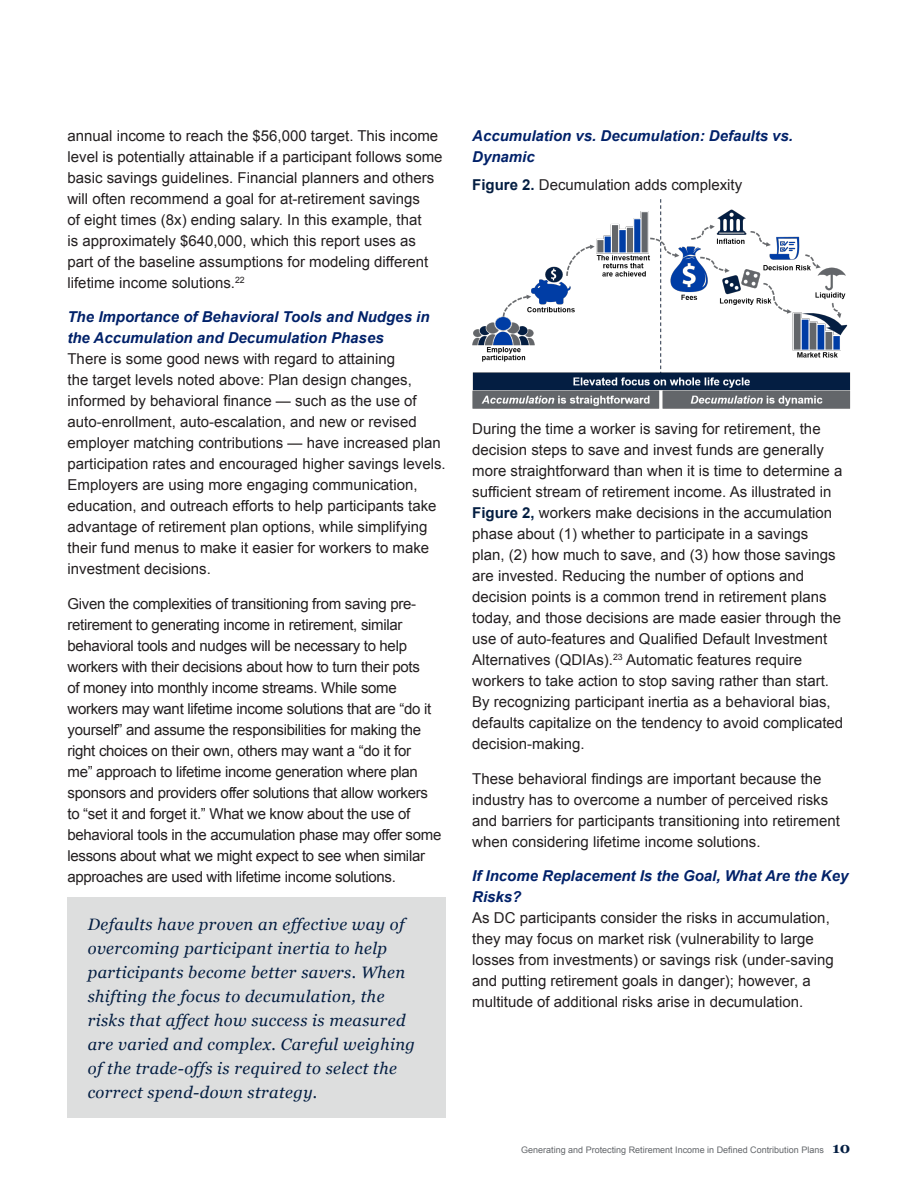
<style>
.page{position:relative;width:918px;height:1188px;background:#fff}
.page>*{position:absolute;margin:0;border:0;box-sizing:border-box;transform-origin:0 0}
.t1{font:italic 16.5px/24px "Georgia";letter-spacing:.025em;color:#041e42}
.t2{font:15px/21px "Arial";color:#231f20}
.t3{font:15px/21px "Arial";letter-spacing:-.02em;color:#231f20}
.t4{font:italic 700 15px/21px "Arial";color:#012169}
.t5{font:9px "Arial";color:#63666a}
.s1{font-weight:700;color:#041e42}
.s2{font-family:"Georgia";font-weight:700;font-size:15px;color:#041e42}
</style>
<div class="page">
<div style="left:68px;top:897px;width:378px;height:221px;background:#dddede"></div>
<img style="left:472px;top:200px;width:378px;height:209px">
<p class="t2" style="left:68px;top:126px;width:377px">annual income to reach the $56,000 target. This income level is potentially attainable if a participant follows some basic savings guidelines. Financial planners and others will often recommend a goal for at-retirement savings<br>of eight times (8x) ending salary. In this example, that<br>is approximately $640,000, which this report uses as part of the baseline assumptions for modeling different lifetime income solutions.<sup>22</sup></p>
<p class="t4" style="left:68px;top:308px;width:364px">The Importance of Behavioral Tools and Nudges in the Accumulation and Decumulation Phases</p>
<p class="t2" style="left:68px;top:350px;width:380px">There is some good news with regard to attaining<br>the target levels noted above: Plan design changes, informed by behavioral finance — such as the use of auto-enrollment, auto-escalation, and new or revised employer matching contributions — have increased plan participation rates and encouraged higher savings levels.<br>Employers are using more engaging communication, education, and outreach efforts to help participants take advantage of retirement plan options, while simplifying their fund menus to make it easier for workers to make investment decisions.</p>
<p class="t3" style="left:68px;top:594px;width:375px">Given the complexities of transitioning from saving pre&shy;retirement to generating income in retirement, similar behavioral tools and nudges will be necessary to help workers with their decisions about how to turn their pots<br>of money into monthly income streams. While some workers may want lifetime income solutions that are “do it yourself” and assume the responsibilities for making the right choices on their own, others may want a “do it for<br>me” approach to lifetime income generation where plan sponsors and providers offer solutions that allow workers to “set it and forget it.” What we know about the use of behavioral tools in the accumulation phase may offer some lessons about what we might expect to see when similar approaches are used with lifetime income solutions.</p>
<p class="t1" style="left:88px;top:914px;width:329px">Defaults have proven an effective way of overcoming participant inertia to help participants become better savers. When shifting the focus to decumulation, the risks that affect how success is measured are varied and complex. Careful weighing of the trade-offs is required to select the correct spend-down strategy.</p>
<p class="t4" style="left:472px;top:127px;width:322px">Accumulation vs. Decumulation: Defaults vs.<br>Dynamic</p>
<p class="t2" style="left:472px;top:175px;width:272px"><span class="s1">Figure 2.</span> Decumulation adds complexity</p>
<p class="t2" style="left:472px;top:419px;width:373px">During the time a worker is saving for retirement, the decision steps to save and invest funds are generally more straightforward than when it is time to determine a sufficient stream of retirement income. As illustrated in <span class="s1">Figure 2,</span> workers make decisions in the accumulation phase about (1) whether to participate in a savings plan, (2) how much to save, and (3) how those savings are invested. Reducing the number of options and decision points is a common trend in retirement plans today, and those decisions are made easier through the use of auto-features and Qualified Default Investment Alternatives (QDIAs).<sup>23</sup> Automatic features require workers to take action to stop saving rather than start.<br>By recognizing participant inertia as a behavioral bias, defaults capitalize on the tendency to avoid complicated decision-making.</p>
<p class="t2" style="left:472px;top:768px;width:369px">These behavioral findings are important because the industry has to overcome a number of perceived risks and barriers for participants transitioning into retirement when considering lifetime income solutions.</p>
<p class="t4" style="left:472px;top:867px;width:378px">If Income Replacement Is the Goal, What Are the Key<br>Risks?</p>
<p class="t2" style="left:472px;top:908px;width:363px">As DC participants consider the risks in accumulation, they may focus on market risk (vulnerability to large losses from investments) or savings risk (under-saving and putting retirement goals in danger); however, a multitude of additional risks arise in decumulation.</p>
<p class="t5" style="left:521px;top:1144px;width:331px">Generating and Protecting Retirement Income in Defined Contribution Plans <span class="s2">10</span></p>
</div>
